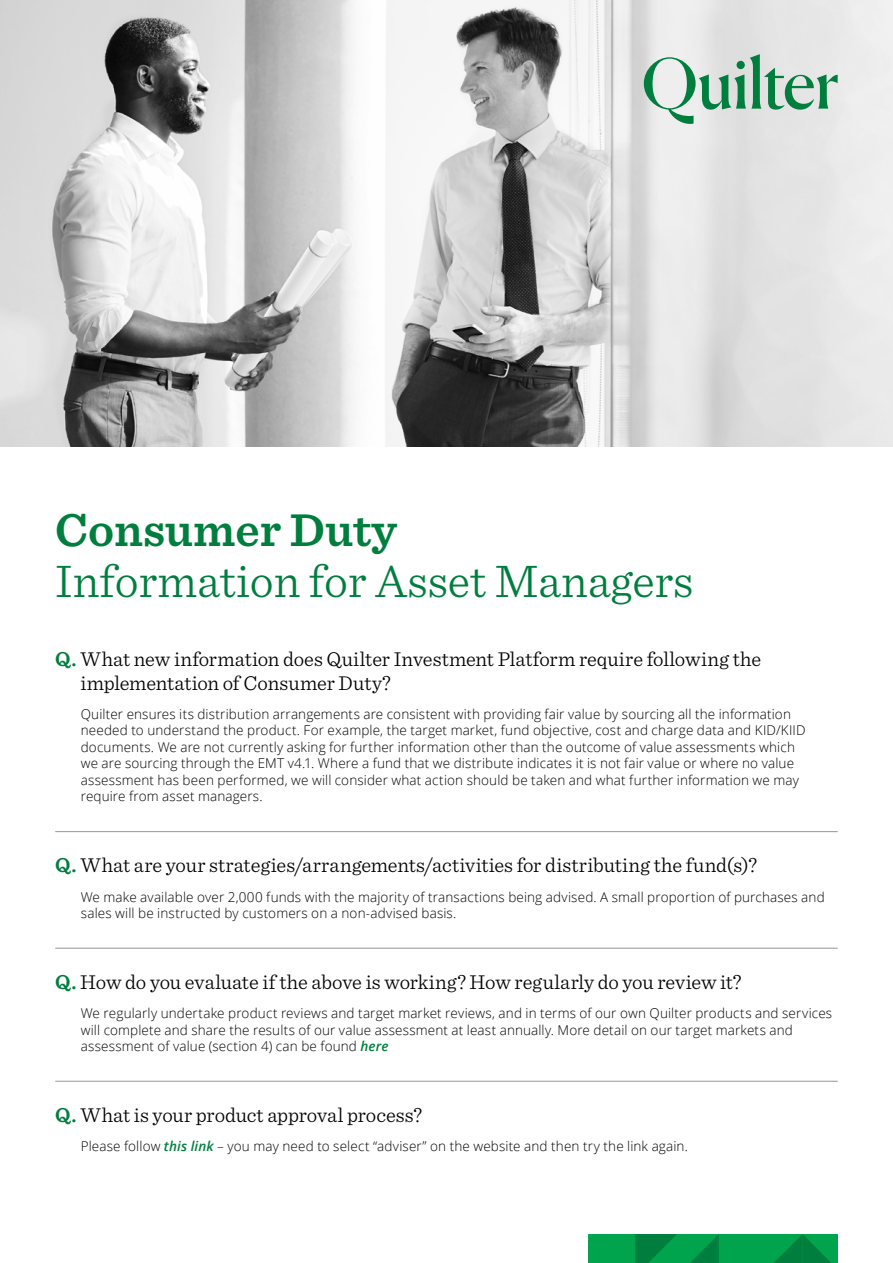
<style>
.page{position:relative;width:893px;height:1263px;background:#fff}
.page>*{position:absolute;margin:0;border:0;box-sizing:border-box;transform-origin:0 0}
.t1{font:300 48px "Sentinel";color:#007e3e}
.t2{font:600 48px "Sentinel";color:#007e3e}
.t3{font:300 21px/24px "Sentinel";letter-spacing:-.005em;color:#000}
.t4{font:300 13.5px/16.5px "Open Sans";letter-spacing:.01em;color:#000}
.s1{font-weight:600;color:#007e3e}
.s2{font-weight:600;font-style:italic;color:#007e3e}
</style>
<div class="page">
<svg style="left:589px;top:1234px;width:249px;height:29px;background:#009948"></svg>
<img style="left:0;top:0;width:893px;height:446px">
<svg style="left:644px;top:54px;width:194px;height:70px;background:#b1cebf"></svg>
<hr style="left:55px;top:831px;width:783px;height:1px;background:#939598">
<hr style="left:55px;top:948px;width:783px;height:1px;background:#939598">
<hr style="left:55px;top:1081px;width:783px;height:1px;background:#939598">
<h1 class="t2" style="left:55px;top:493px;width:343px">Consumer Duty</h1>
<h1 class="t1" style="left:55px;top:545px;width:640px">Information for Asset Managers</h1>
<h2 class="t3" style="left:80px;top:645px;width:682px;text-indent:-25px"><span class="s1">Q.</span> What new information does Quilter Investment Platform require following the implementation of Consumer Duty?</h2>
<p class="t4" style="left:81px;top:705px;width:726px">Quilter ensures its distribution arrangements are consistent with providing fair value by sourcing all the information needed to understand the product. For example, the target market, fund objective, cost and charge data and KID/KIID documents. We are not currently asking for further information other than the outcome of value assessments which we are sourcing through the EMT v4.1. Where a fund that we distribute indicates it is not fair value or where no value assessment has been performed, we will consider what action should be taken and what further information we may require from asset managers.</p>
<h2 class="t3" style="left:55px;top:852px;width:703px"><span class="s1">Q.</span> What are your strategies/arrangements/activities for distributing the fund(s)?</h2>
<p class="t4" style="left:81px;top:888px;width:745px">We make available over 2,000 funds with the majority of transactions being advised. A small proportion of purchases and sales will be instructed by customers on a non-advised basis.</p>
<h2 class="t3" style="left:55px;top:968px;width:688px"><span class="s1">Q.</span> How do you evaluate if the above is working? How regularly do you review it?</h2>
<p class="t4" style="left:81px;top:1004px;width:753px">We regularly undertake product reviews and target market reviews, and in terms of our own Quilter products and services will complete and share the results of our value assessment at least annually. More detail on our target markets and assessment of value (section 4) can be found <span class="s2">here</span></p>
<h2 class="t3" style="left:55px;top:1101px;width:368px"><span class="s1">Q.</span> What is your product approval process?</h2>
<p class="t4" style="left:81px;top:1137px;width:609px">Please follow <span class="s2">this link</span> – you may need to select “adviser” on the website and then try the link again.</p>
</div>
